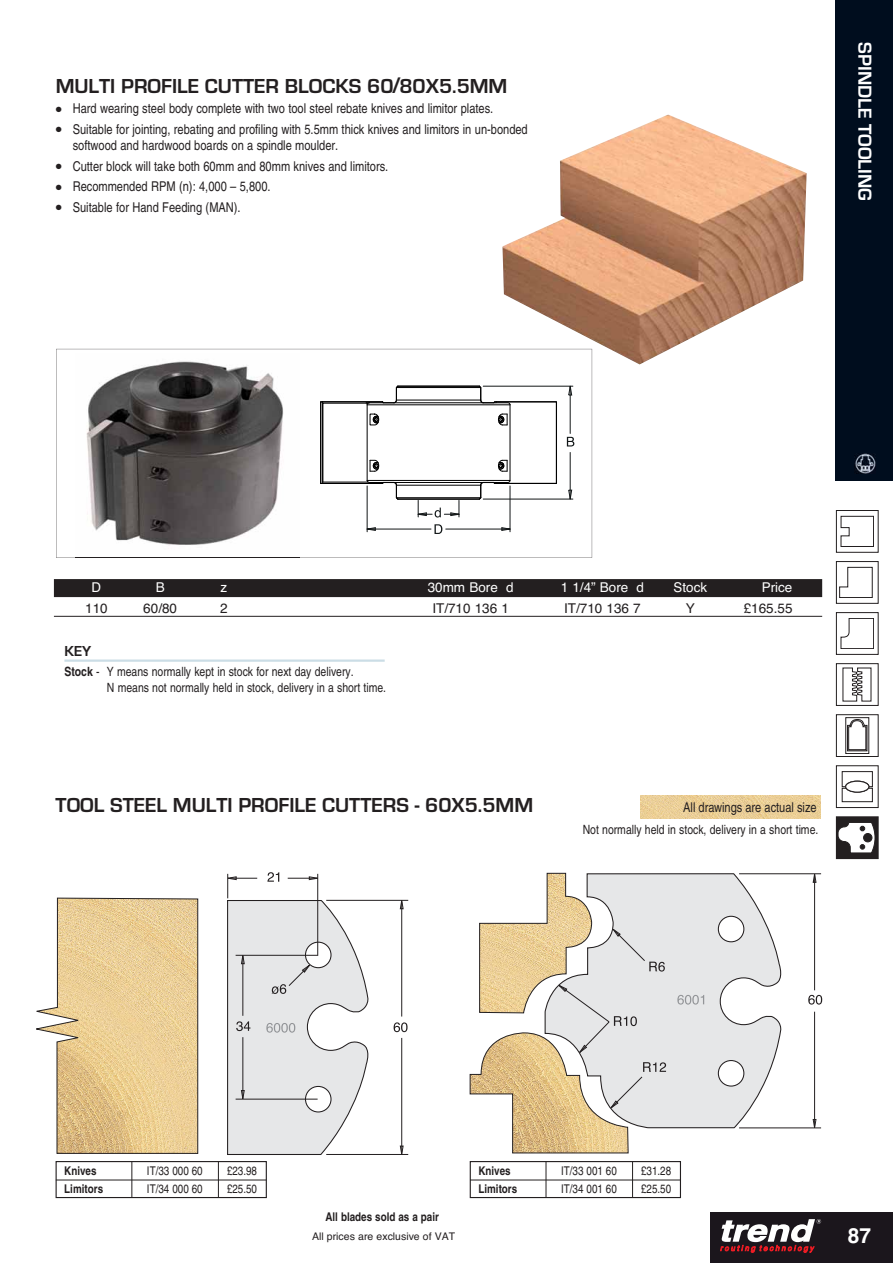
<style>
.page{position:relative;width:893px;height:1263px;background:#fff}
.page>*{position:absolute;margin:0;border:0;box-sizing:border-box;transform-origin:0 0}
.t1{font:700 21px "Eurostile";color:#231f20}
.t2{font:700 21px "Helvetica";color:#fff}
.t3{font:700 19.5px "Eurostile";color:#fff}
.t4{font:700 15px "Eurostile";color:#231f20}
.t5{font:condensed 13.5px/20.4px "Helvetica LT";color:#231f20}
.t6{font:13.5px "Helvetica";color:#231f20}
.t7{font:13.5px "Helvetica";color:#fff}
.t8{font:condensed 12.75px/16.2px "Helvetica LT";color:#231f20}
.t9{font:condensed 12px "Helvetica LT";color:#231f20}
.t10{font:700 condensed 12px "Helvetica LT";color:#231f20}
.t11{font:10.5px "Helvetica";color:#231f20}
.s1{font-family:"Helvetica"}
.s2{font-weight:700}
</style>
<div class="page">
<div style="left:710px;top:1212px;width:183px;height:50px;background:#1b161c"></div>
<svg style="left:720px;top:1219px;width:101px;height:34px"></svg>
<div style="left:836px;top:0;width:57px;height:481px;background:#000d1e"></div>
<svg style="left:841px;top:516px;width:33px;height:31px"></svg>
<div style="left:836px;top:510px;width:42px;height:42px;border:1px solid #231f20"></div>
<svg style="left:839px;top:567px;width:34px;height:31px"></svg>
<div style="left:836px;top:561px;width:42px;height:42px;border:1px solid #231f20"></div>
<svg style="left:841px;top:618px;width:33px;height:31px"></svg>
<div style="left:836px;top:612px;width:42px;height:42px;border:1px solid #231f20"></div>
<svg style="left:842px;top:667px;width:29px;height:34px"></svg>
<div style="left:836px;top:663px;width:42px;height:42px;border:1px solid #231f20"></div>
<svg style="left:845px;top:717px;width:24px;height:37px"></svg>
<div style="left:836px;top:714px;width:42px;height:42px;border:1px solid #231f20"></div>
<svg style="left:842px;top:771px;width:31px;height:31px"></svg>
<div style="left:846px;top:781px;width:23px;height:11px;background:#fff;border-radius:50%"></div>
<div style="left:845px;top:780px;width:24px;height:12px;border:1px solid #231f20;border-radius:50%"></div>
<div style="left:836px;top:765px;width:42px;height:43px;border:1px solid #231f20"></div>
<div style="left:836px;top:816px;width:42px;height:42px;background:#231f20"></div>
<svg style="left:838px;top:823px;width:37px;height:30px"></svg>
<div style="left:863px;top:833px;width:9px;height:9px;border:1px solid #231f20;border-radius:50%"></div>
<div style="left:836px;top:816px;width:42px;height:43px;border:1px solid #231f20"></div>
<div style="left:54px;top:579px;width:768px;height:18px;background:#231f20"></div>
<hr style="left:54px;top:616px;width:768px;height:1px;background:#231f20">
<svg style="left:56px;top:349px;width:536px;height:208px"></svg>
<img style="left:502px;top:114px;width:305px;height:250px">
<hr style="left:483px;top:386px;width:90px;height:1px;background:#121617">
<hr style="left:483px;top:499px;width:90px;height:1px;background:#121617">
<hr style="left:570px;top:386px;width:1px;height:47px;background:#121617">
<hr style="left:570px;top:452px;width:1px;height:47px;background:#121617">
<svg style="left:365px;top:527px;width:11px;height:4px"></svg>
<svg style="left:501px;top:527px;width:11px;height:4px"></svg>
<hr style="left:367px;top:486px;width:1px;height:46px;background:#121617">
<hr style="left:510px;top:486px;width:1px;height:46px;background:#121617">
<hr style="left:367px;top:529px;width:64px;height:1px;background:#121617">
<hr style="left:446px;top:529px;width:64px;height:1px;background:#121617">
<svg style="left:320px;top:384px;width:238px;height:133px"></svg>
<svg style="left:567px;top:437px;width:7px;height:9px"></svg>
<svg style="left:434px;top:524px;width:8px;height:10px"></svg>
<svg style="left:568px;top:489px;width:4px;height:12px"></svg>
<svg style="left:568px;top:384px;width:4px;height:11px"></svg>
<svg style="left:36px;top:897px;width:162px;height:257px;background:#e8cf9f"></svg>
<hr style="left:326px;top:1154px;width:82px;height:1px;background:#231f20">
<hr style="left:326px;top:900px;width:82px;height:1px;background:#231f20">
<svg style="left:394px;top:1022px;width:14px;height:10px"></svg>
<hr style="left:401px;top:1037px;width:1px;height:115px;background:#231f20">
<hr style="left:401px;top:902px;width:1px;height:114px;background:#231f20">
<svg style="left:399px;top:899px;width:5px;height:10px"></svg>
<svg style="left:399px;top:1145px;width:5px;height:9px"></svg>
<svg style="left:227px;top:872px;width:144px;height:283px"></svg>
<svg style="left:666px;top:873px;width:118px;height:255px"></svg>
<div style="left:718px;top:916px;width:26px;height:25px;background:#fff;border-radius:50%"></div>
<div style="left:718px;top:915px;width:26px;height:27px;border:1px solid #231f20;border-radius:50%"></div>
<div style="left:718px;top:1060px;width:26px;height:26px;background:#fff;border-radius:50%"></div>
<div style="left:718px;top:1059px;width:26px;height:27px;border:1px solid #231f20;border-radius:50%"></div>
<hr style="left:739px;top:873px;width:82px;height:1px;background:#231f20">
<hr style="left:739px;top:1127px;width:82px;height:1px;background:#231f20">
<svg style="left:808px;top:994px;width:14px;height:10px"></svg>
<svg style="left:677px;top:994px;width:27px;height:10px"></svg>
<hr style="left:814px;top:874px;width:1px;height:116px;background:#231f20">
<hr style="left:814px;top:1011px;width:1px;height:114px;background:#231f20">
<svg style="left:812px;top:873px;width:5px;height:10px"></svg>
<svg style="left:812px;top:1118px;width:5px;height:11px"></svg>
<svg style="left:469px;top:872px;width:197px;height:281px"></svg>
<svg style="left:640px;top:795px;width:181px;height:23px;background:#eace96"></svg>
<div style="left:56px;top:1160px;width:211px;height:37px;border:1px solid #231f20"></div>
<hr style="left:56px;top:1179px;width:210px;height:1px;background:#231f20">
<hr style="left:131px;top:1160px;width:1px;height:37px;background:#231f20">
<hr style="left:218px;top:1161px;width:1px;height:36px;background:#231f20">
<div style="left:470px;top:1160px;width:211px;height:37px;border:1px solid #231f20"></div>
<hr style="left:470px;top:1179px;width:211px;height:1px;background:#231f20">
<hr style="left:546px;top:1160px;width:1px;height:37px;background:#231f20">
<hr style="left:632px;top:1161px;width:1px;height:36px;background:#231f20">
<img style="left:76px;top:354px;width:223px;height:203px">
<img style="left:76px;top:557px;width:223px;height:1px">
<hr style="left:64px;top:659px;width:321px;height:2px;background:#cbdde6">
<img style="left:855px;top:453px;width:20px;height:21px">
<h1 class="t1" style="left:56px;top:73px;width:453px">MULTI PROFILE CUTTER BLOCKS 60<span class="s1">/</span>80X5.5MM</h1>
<p class="t5" style="left:73px;top:100px;width:457px">Hard wearing steel body complete with two tool steel rebate knives and limitor plates.<br>Suitable for jointing, rebating and profiling with 5.5mm thick knives and limitors in un-bonded</p>
<p class="t5" style="left:73px;top:137px;width:317px">softwood and hardwood boards on a spindle moulder.<br>Cutter block will take both 60mm and 80mm knives and limitors.<br>Recommended RPM (n): 4,000 – 5,800.<br>Suitable for Hand Feeding (MAN).</p>
<h2 class="t3" style="left:877px;top:42px;width:160px;rotate:90deg">SPINDLE TOOLING</h2>
<p class="t7" style="left:92px;top:582px;width:11px">D</p>
<p class="t7" style="left:156px;top:582px;width:11px">B</p>
<p class="t7" style="left:221px;top:582px;width:8px">z</p>
<p class="t7" style="left:428px;top:582px;width:87px">30mm Bore d</p>
<p class="t7" style="left:561px;top:582px;width:85px">1 1/4” Bore d</p>
<p class="t7" style="left:673px;top:582px;width:35px">Stock</p>
<p class="t7" style="left:762px;top:582px;width:32px">Price</p>
<p class="t6" style="left:85px;top:603px;width:24px">110</p>
<p class="t6" style="left:143px;top:603px;width:35px">60/80</p>
<p class="t6" style="left:220px;top:603px;width:9px">2</p>
<p class="t6" style="left:432px;top:603px;width:78px">IT/710 136 1</p>
<p class="t6" style="left:564px;top:603px;width:78px">IT/710 136 7</p>
<p class="t6" style="left:686px;top:603px;width:11px">Y</p>
<p class="t6" style="left:744px;top:603px;width:50px">£165.55</p>
<p class="t4" style="left:64px;top:642px;width:28px">KEY</p>
<p class="t8" style="left:107px;top:664px;width:281px;text-indent:-43px"><span class="s2">Stock</span> - Y means normally kept in stock for next day delivery.<br>N means not normally held in stock, delivery in a short time.</p>
<h1 class="t1" style="left:56px;top:792px;width:479px">TOOL STEEL MULTI PROFILE CUTTERS - 60X5.5MM</h1>
<p class="t5" style="left:683px;top:798px;width:135px">All drawings are actual size</p>
<p class="t8" style="left:583px;top:823px;width:237px">Not normally held in stock, delivery in a short time.</p>
<p class="t10" style="left:64px;top:1165px;width:34px">Knives</p>
<p class="t9" style="left:147px;top:1165px;width:57px">IT/33 000 60</p>
<p class="t9" style="left:227px;top:1165px;width:32px">£23.98</p>
<p class="t10" style="left:64px;top:1183px;width:40px">Limitors</p>
<p class="t9" style="left:147px;top:1183px;width:57px">IT/34 000 60</p>
<p class="t9" style="left:227px;top:1183px;width:32px">£25.50</p>
<p class="t10" style="left:325px;top:1212px;width:115px">All blades sold as a pair</p>
<p class="t11" style="left:312px;top:1232px;width:145px">All prices are exclusive of VAT</p>
<p class="t10" style="left:478px;top:1165px;width:34px">Knives</p>
<p class="t9" style="left:561px;top:1165px;width:57px">IT/33 001 60</p>
<p class="t9" style="left:641px;top:1165px;width:32px">£31.28</p>
<p class="t10" style="left:478px;top:1183px;width:40px">Limitors</p>
<p class="t9" style="left:561px;top:1183px;width:57px">IT/34 001 60</p>
<p class="t9" style="left:641px;top:1183px;width:32px">£25.50</p>
<h1 class="t2" style="left:848px;top:1228px;width:25px">87</h1>
</div>
